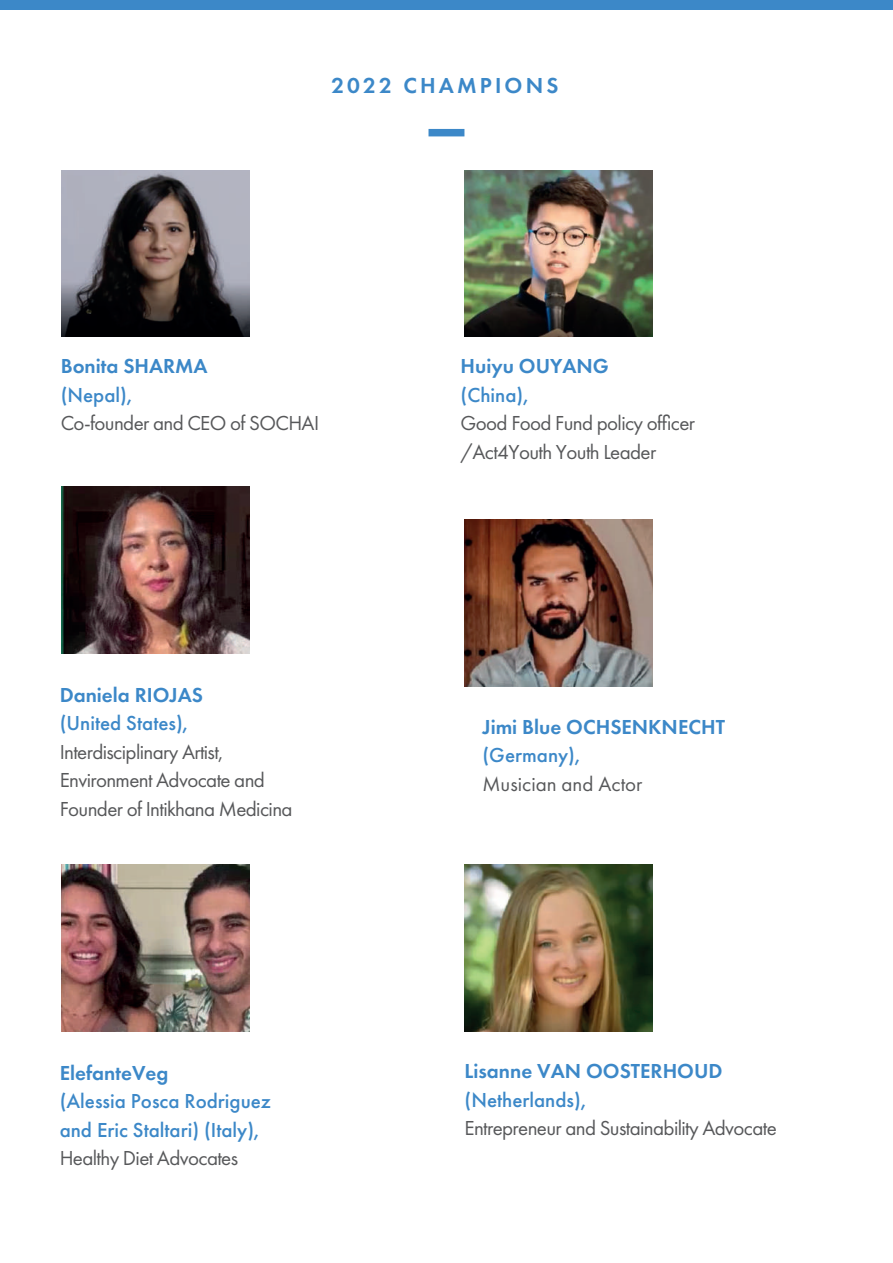
<style>
.page{position:relative;width:893px;height:1263px;background:#fff}
.page>*{position:absolute;margin:0;border:0;box-sizing:border-box;transform-origin:0 0}
.t1{font:600 22.5px "Futura PT";letter-spacing:.14em;color:#3c88c8}
.t2{font:21px/28.5px "Futura PT";letter-spacing:-.03em;color:#57585a}
.t3{font:500 21px/28.5px "Futura PT";color:#3c88c8}
.t4{font:600 21px "Futura PT";color:#3c88c8}
.t5{font:21px "Futura PT";color:#57585a}
</style>
<div class="page">
<div style="left:428px;top:129px;width:36px;height:7px;background:#3c88c8"></div>
<div style="left:0;top:0;width:893px;height:10px;background:#3c88c8"></div>
<img style="left:62px;top:170px;width:187px;height:167px">
<img style="left:464px;top:170px;width:188px;height:167px">
<img style="left:62px;top:486px;width:187px;height:167px">
<img style="left:62px;top:864px;width:187px;height:167px">
<img style="left:464px;top:519px;width:188px;height:167px">
<img style="left:464px;top:864px;width:188px;height:167px">
<p class="t1" style="left:331px;top:72px;width:229px">2022 CHAMPIONS</p>
<p class="t4" style="left:61px;top:353px;width:148px">Bonita SHARMA</p>
<p class="t3" style="left:61px;top:380px;width:73px">(Nepal),</p>
<p class="t2" style="left:61px;top:409px;width:260px">Co-founder and CEO of SOCHAI</p>
<p class="t4" style="left:60px;top:682px;width:145px">Daniela RIOJAS</p>
<p class="t3" style="left:60px;top:709px;width:130px">(United States),</p>
<p class="t2" style="left:60px;top:737px;width:234px">Interdisciplinary Artist,<br>Environment Advocate and<br>Founder of Intikhana Medicina</p>
<p class="t4" style="left:60px;top:1059px;width:110px">ElefanteVeg</p>
<p class="t3" style="left:60px;top:1087px;width:213px">(Alessia Posca Rodriguez and Eric Staltari) (Italy),</p>
<p class="t2" style="left:60px;top:1144px;width:180px">Healthy Diet Advocates</p>
<p class="t4" style="left:461px;top:353px;width:150px">Huiyu OUYANG</p>
<p class="t3" style="left:461px;top:380px;width:69px">(China),</p>
<p class="t2" style="left:461px;top:409px;width:236px">Good Food Fund policy officer /Act4Youth Youth Leader</p>
<p class="t4" style="left:482px;top:713px;width:244px">Jimi Blue OCHSENKNECHT</p>
<p class="t3" style="left:482px;top:741px;width:99px">(Germany),</p>
<p class="t5" style="left:482px;top:771px;width:161px">Musician and Actor</p>
<p class="t4" style="left:465px;top:1058px;width:260px">Lisanne VAN OOSTERHOUD</p>
<p class="t3" style="left:465px;top:1086px;width:123px">(Netherlands),</p>
<p class="t2" style="left:465px;top:1114px;width:314px">Entrepreneur and Sustainability Advocate</p>
</div>
